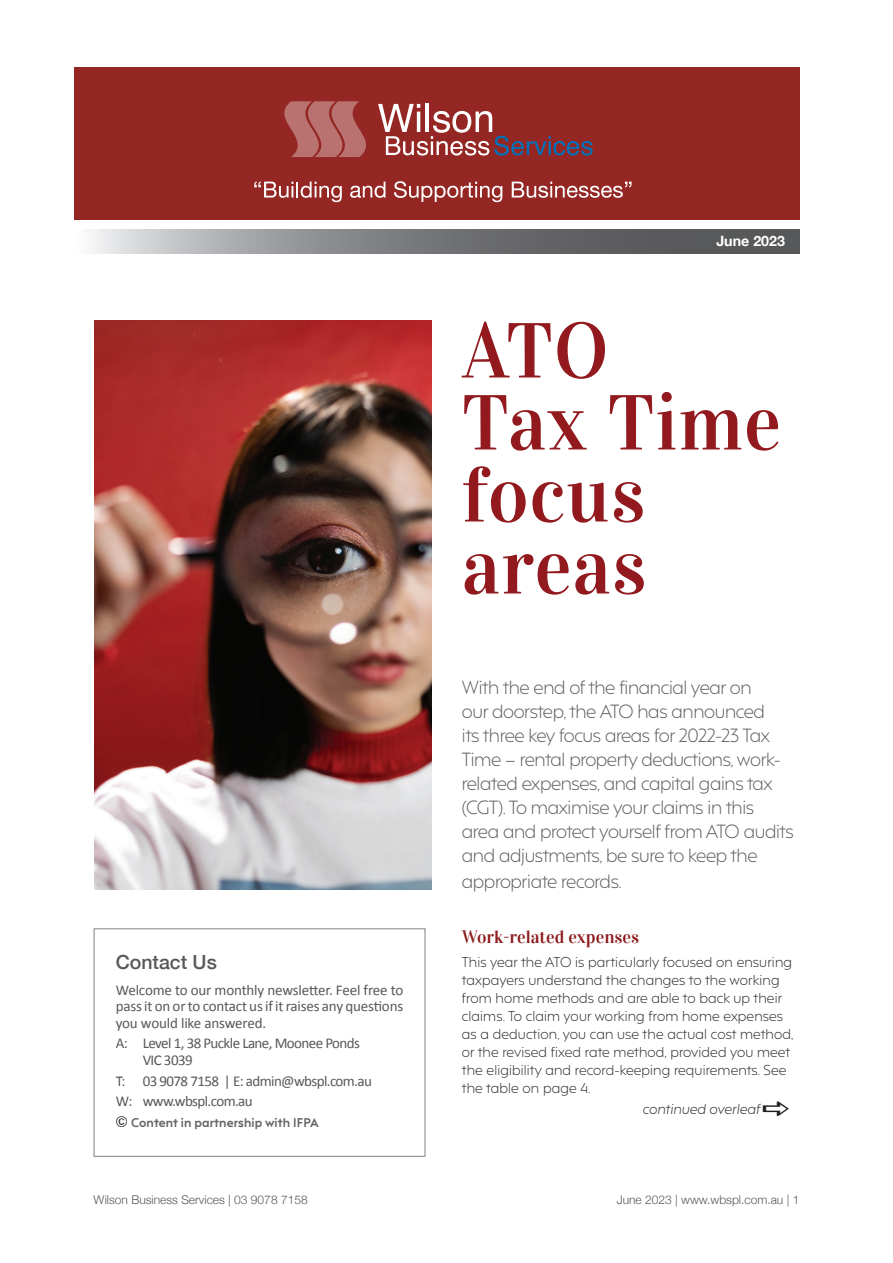
<style>
.page{position:relative;width:893px;height:1263px;background:#fff}
.page>*{position:absolute;margin:0;border:0;box-sizing:border-box;transform-origin:0 0}
.t1{font:78px/72px "Vidaloka";letter-spacing:.01em;color:#92191d}
.t2{font:500 19.5px "Helvetica Neue";color:#57585a}
.t3{font:300 18px/24.2px "F37 Hooj";letter-spacing:-.02em;color:#57585a}
.t4{font:18px "Vidaloka";color:#8c191b}
.t5{font:15px/16.5px "Calibri";letter-spacing:-.04em;color:#57585a}
.t6{font:700 14.25px "Helvetica Neue";color:#fff}
.t7{font:300 13.5px/18px "F37 Hooj";letter-spacing:.01em;color:#231f20}
.t8{font:italic 300 13.5px "F37 Hooj";letter-spacing:.01em;color:#231f20}
.t9{font:300 12px "Helvetica Neue";color:#57585a}
.t10{font:700 12px "F37 Hooj";letter-spacing:.01em;color:#636366}
</style>
<div class="page">
<img style="left:94px;top:321px;width:338px;height:568px">
<div style="left:94px;top:928px;width:331px;height:229px;border:1px solid #808285"></div>
<svg style="left:92px;top:230px;width:707px;height:23px;background:#818285"></svg>
<div style="left:162px;top:67px;width:562px;height:153px;background:#942723"></div>
<svg style="left:284px;top:101px;width:82px;height:56px"></svg>
<svg style="left:378px;top:104px;width:215px;height:52px"></svg>
<svg style="left:254px;top:182px;width:88px;height:20px"></svg>
<svg style="left:350px;top:182px;width:35px;height:16px"></svg>
<svg style="left:394px;top:181px;width:108px;height:21px"></svg>
<svg style="left:512px;top:182px;width:119px;height:16px"></svg>
<div style="left:74px;top:67px;width:90px;height:153px;background:#942723"></div>
<div style="left:723px;top:67px;width:76px;height:153px;background:#942723"></div>
<p class="t6" style="left:716px;top:229px;width:70px">June 2023</p>
<h2 class="t2" style="left:116px;top:947px;width:103px">Contact Us</h2>
<p class="t5" style="left:116px;top:981px;width:289px;text-align:justify">Welcome to our monthly newsletter. Feel free to pass it on or to contact us if it raises any questions you would like answered.</p>
<p class="t5" style="left:143px;top:1034px;width:219px;text-indent:-27px">A: Level 1, 38 Puckle Lane, Moonee Ponds<br>VIC 3039</p>
<p class="t5" style="left:116px;top:1070px;width:258px;line-height:20.7px">T: 03 9078 7158 | E: admin@wbspl.com.au<br>W: www.wbspl.com.au</p>
<p class="t10" style="left:131px;top:1112px;width:189px">Content in partnership with IFPA</p>
<h1 class="t1" style="left:462px;top:315px;width:321px">ATO<br>Tax Time focus areas</h1>
<p class="t3" style="left:462px;top:673px;width:333px">With the end of the financial year on<br>our doorstep, the ATO has announced<br>its three key focus areas for 2022-23 Tax Time – rental property deductions, work&shy;related expenses, and capital gains tax (CGT). To maximise your claims in this area and protect yourself from ATO audits and adjustments, be sure to keep the appropriate records.</p>
<h3 class="t4" style="left:462px;top:926px;width:179px">Work-related expenses</h3>
<p class="t7" style="left:462px;top:951px;width:333px">This year the ATO is particularly focused on ensuring taxpayers understand the changes to the working from home methods and are able to back up their claims. To claim your working from home expenses as a deduction, you can use the actual cost method, or the revised fixed rate method, provided you meet the eligibility and record-keeping requirements. See the table on page 4.</p>
<p class="t8" style="left:642px;top:1097px;width:119px">continued overleaf</p>
<p class="t9" style="left:94px;top:1190px;width:216px">Wilson Business Services | 03 9078 7158</p>
<p class="t9" style="left:617px;top:1190px;width:184px">June 2023 | www.wbspl.com.au | 1</p>
</div>
